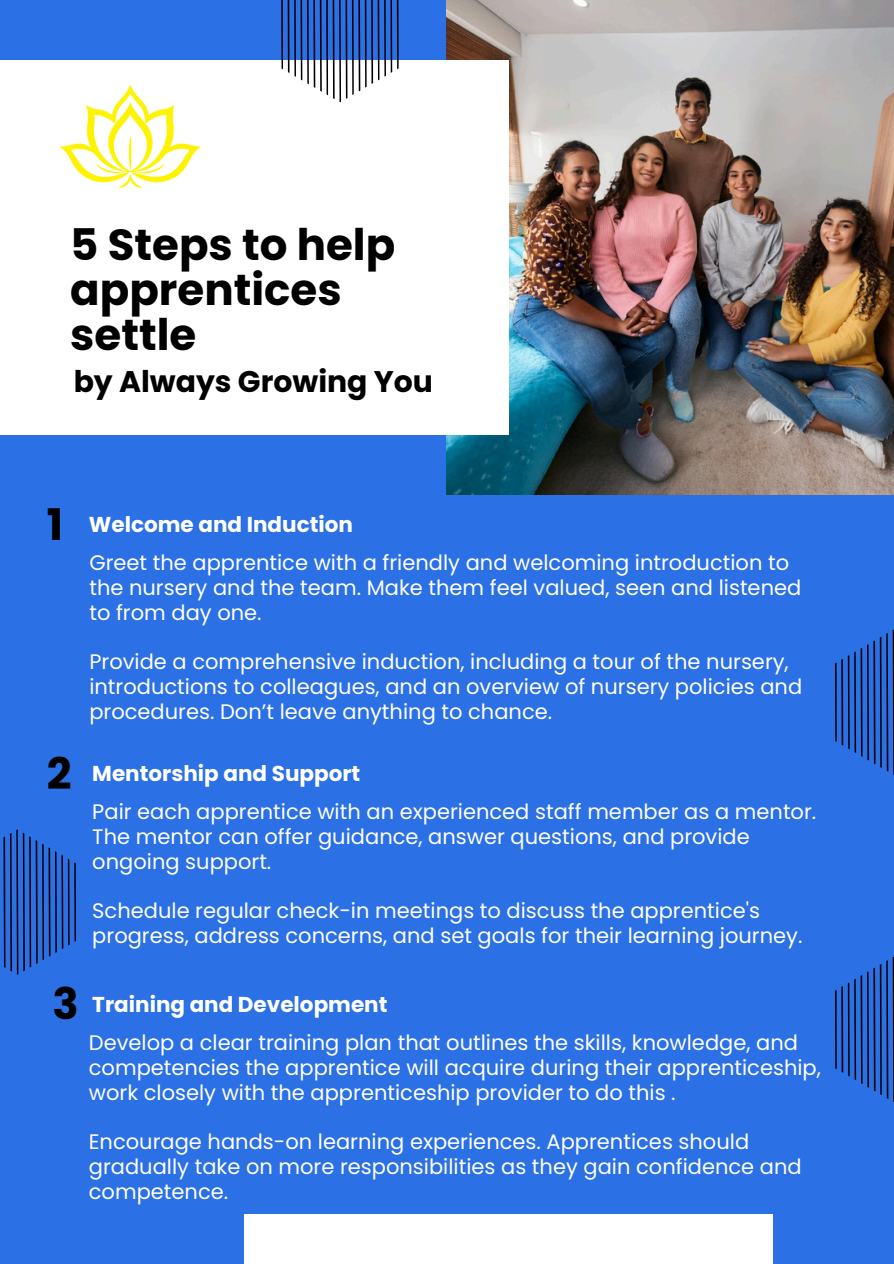
<style>
.page{position:relative;width:894px;height:1264px;background:#fff}
.page>*{position:absolute;margin:0;border:0;box-sizing:border-box;transform-origin:0 0}
.t1{font:700 43.5px/45px "Poppins";color:#000}
.t2{font:700 29.85px "Poppins";color:#000}
.t3{font:700 21.45px "Poppins";color:#fff}
.t4{font:21px/24.8px "Poppins";color:#fff}
</style>
<div class="page">
<div style="left:0;top:0;width:893px;height:1263px;background:#2b70e4"></div>
<img style="left:446px;top:0;width:447px;height:494px">
<div style="left:0;top:60px;width:508px;height:375px;background:#fff"></div>
<div style="left:244px;top:1214px;width:527px;height:49px;background:#fff"></div>
<svg style="left:281px;top:0;width:117px;height:102px"></svg>
<svg style="left:3px;top:829px;width:73px;height:145px"></svg>
<svg style="left:835px;top:630px;width:58px;height:142px"></svg>
<img style="left:60px;top:85px;width:141px;height:103px">
<svg style="left:835px;top:957px;width:58px;height:142px"></svg>
<p class="t1" style="left:70px;top:222px;width:326px">5 Steps to help apprentices settle</p>
<p class="t2" style="left:74px;top:360px;width:361px">by Always Growing You</p>
<p class="t1" style="left:47px;top:502px;width:18px">1</p>
<p class="t3" style="left:89px;top:510px;width:265px">Welcome and Induction</p>
<h1 class="t4" style="left:89px;top:550px;width:713px">Greet the apprentice with a friendly and welcoming introduction to the nursery and the team. Make them feel valued, seen and listened to from day one.</h1>
<h2 class="t4" style="left:89px;top:649px;width:714px">Provide a comprehensive induction, including a tour of the nursery, introductions to colleagues, and an overview of nursery policies and procedures. Don’t leave anything to chance.</h2>
<p class="t1" style="left:47px;top:751px;width:26px">2</p>
<h3 class="t3" style="left:92px;top:758px;width:269px">Mentorship and Support</h3>
<p class="t4" style="left:92px;top:799px;width:725px">Pair each apprentice with an experienced staff member as a mentor.<br>The mentor can offer guidance, answer questions, and provide ongoing support.</p>
<p class="t4" style="left:92px;top:898px;width:711px">Schedule regular check-in meetings to discuss the apprentice's progress, address concerns, and set goals for their learning journey.</p>
<h3 class="t1" style="left:53px;top:981px;width:28px">3</h3>
<p class="t3" style="left:92px;top:989px;width:297px">Training and Development</p>
<p class="t4" style="left:89px;top:1030px;width:733px">Develop a clear training plan that outlines the skills, knowledge, and competencies the apprentice will acquire during their apprenticeship, work closely with the apprenticeship provider to do this .</p>
<p class="t4" style="left:89px;top:1129px;width:714px">Encourage hands-on learning experiences. Apprentices should gradually take on more responsibilities as they gain confidence and competence.</p>
</div>
